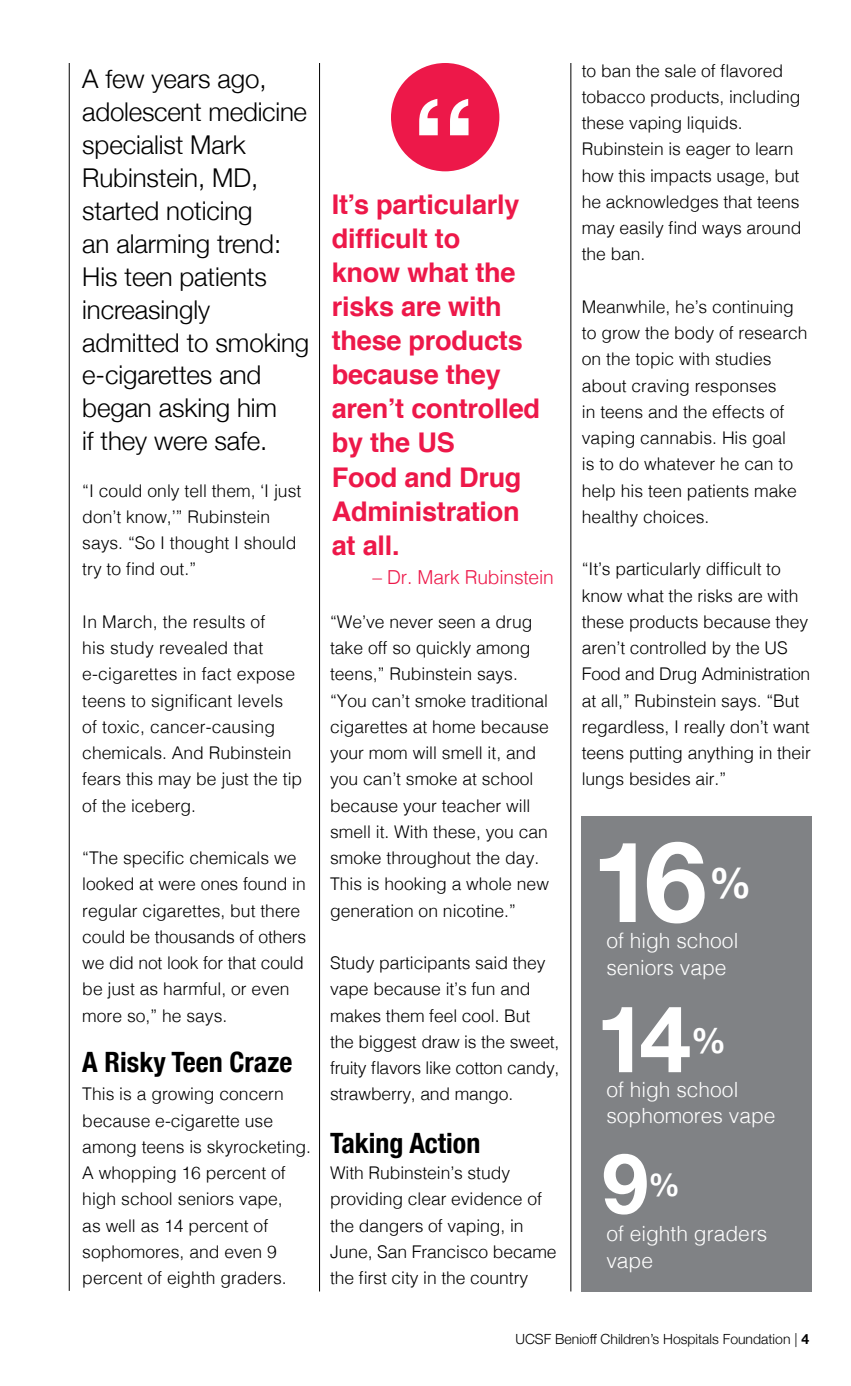
<style>
.page{position:relative;width:851px;height:1386px;background:#fff}
.page>*{position:absolute;margin:0;border:0;box-sizing:border-box;transform-origin:0 0}
.t1{font:700 112.35px "Helvetica Neue";color:#fff}
.t2{font:700 92.92px "Helvetica Neue";color:#fff}
.t3{font:700 83.65px "Helvetica Neue";color:#fff}
.t4{font:700 42.35px "Helvetica Neue";color:#fff}
.t5{font:700 35px "Helvetica Neue";color:#fff}
.t6{font:700 31.5px "Helvetica Neue";color:#fff}
.t7{font:700 condensed 28px "Helvetica Neue";color:#000}
.t8{font:700 27.12px/34.1px "Helvetica";letter-spacing:-.01em;color:#ed1849}
.t9{font:300 25.9px/32.9px "Helvetica Neue";letter-spacing:-.005em;color:#000}
.t10{font:300 21px/26.2px "Helvetica";color:#fff}
.t11{font:300 19.25px "Helvetica";letter-spacing:-.01em;color:#ed1849}
.t12{font:300 17.5px/26.2px "Helvetica";color:#000}
.t13{font:300 14px "Helvetica Neue";color:#000}
.s1{font-weight:700}
</style>
<div class="page">
<hr style="left:69px;top:63px;width:1px;height:1228px;background:#000">
<hr style="left:319px;top:63px;width:1px;height:1229px;background:#000">
<hr style="left:570px;top:63px;width:1px;height:1229px;background:#000">
<svg style="left:391px;top:63px;width:108px;height:108px"></svg>
<div style="left:581px;top:816px;width:230px;height:476px;background:#808285"></div>
<h3 class="t9" style="left:82px;top:61px;width:228px">A few years ago, adolescent medicine specialist Mark<br>Rubinstein, MD, started noticing<br>an alarming trend:<br>His teen patients increasingly admitted to smoking e-cigarettes and began asking him<br>if they were safe.</h3>
<p class="t12" style="left:82px;top:476px;width:220px">“I could only tell them, ‘I just don’t know,’” Rubinstein says. “So I thought I should try to find out.”</p>
<p class="t12" style="left:82px;top:607px;width:221px">In March, the results of<br>his study revealed that e-cigarettes in fact expose teens to significant levels of toxic, cancer-causing chemicals. And Rubinstein fears this may be just the tip of the iceberg.</p>
<p class="t12" style="left:82px;top:844px;width:225px">“The specific chemicals we looked at were ones found in regular cigarettes, but there could be thousands of others we did not look for that could be just as harmful, or even more so,” he says.</p>
<h3 class="t7" style="left:82px;top:1039px;width:211px">A Risky Teen Craze</h3>
<p class="t12" style="left:82px;top:1080px;width:230px">This is a growing concern because e-cigarette use among teens is skyrocketing.<br>A whopping 16 percent of high school seniors vape,<br>as well as 14 percent of sophomores, and even 9 percent of eighth graders.</p>
<h3 class="t8" style="left:332px;top:187px;width:210px">It’s particularly difficult to<br>know what the risks are with these products because they aren’t controlled by the US<br>Food and Drug<br>Administration at all.</h3>
<p class="t11" style="left:372px;top:560px;width:183px">– Dr. Mark Rubinstein</p>
<p class="t12" style="left:330px;top:607px;width:220px">“We’ve never seen a drug take off so quickly among teens,” Rubinstein says. “You can’t smoke traditional cigarettes at home because your mom will smell it, and you can’t smoke at school because your teacher will smell it. With these, you can smoke throughout the day.<br>This is hooking a whole new generation on nicotine.”</p>
<p class="t12" style="left:330px;top:949px;width:231px">Study participants said they vape because it’s fun and makes them feel cool. But<br>the biggest draw is the sweet, fruity flavors like cotton candy, strawberry, and mango.</p>
<h3 class="t7" style="left:330px;top:1120px;width:152px">Taking Action</h3>
<p class="t12" style="left:330px;top:1159px;width:228px">With Rubinstein’s study providing clear evidence of the dangers of vaping, in<br>June, San Francisco became the first city in the country</p>
<p class="t12" style="left:582px;top:56px;width:221px">to ban the sale of flavored tobacco products, including these vaping liquids.<br>Rubinstein is eager to learn how this impacts usage, but he acknowledges that teens may easily find ways around the ban.</p>
<p class="t12" style="left:582px;top:292px;width:227px">Meanwhile, he’s continuing to grow the body of research on the topic with studies about craving responses<br>in teens and the effects of vaping cannabis. His goal<br>is to do whatever he can to help his teen patients make healthy choices.</p>
<p class="t12" style="left:582px;top:555px;width:230px">“It’s particularly difficult to know what the risks are with these products because they aren’t controlled by the US<br>Food and Drug Administration at all,” Rubinstein says. “But regardless, I really don’t want teens putting anything in their lungs besides air.”</p>
<h1 class="t1" style="left:591px;top:794px;width:117px">16</h1>
<h3 class="t4" style="left:709px;top:850px;width:44px">%</h3>
<p class="t10" style="left:606px;top:926px;width:133px">of high school seniors vape</p>
<h2 class="t2" style="left:595px;top:966px;width:97px">14</h2>
<h3 class="t5" style="left:691px;top:1013px;width:36px">%</h3>
<p class="t10" style="left:606px;top:1075px;width:171px">of high school sophomores vape</p>
<h3 class="t3" style="left:602px;top:1118px;width:48px">9</h3>
<h3 class="t6" style="left:648px;top:1160px;width:33px">%</h3>
<p class="t10" style="left:606px;top:1219px;width:163px">of eighth graders vape</p>
<p class="t13" style="left:515px;top:1328px;width:295px">UCSF Benioff Children’s Hospitals Foundation | <span class="s1">4</span></p>
</div>
